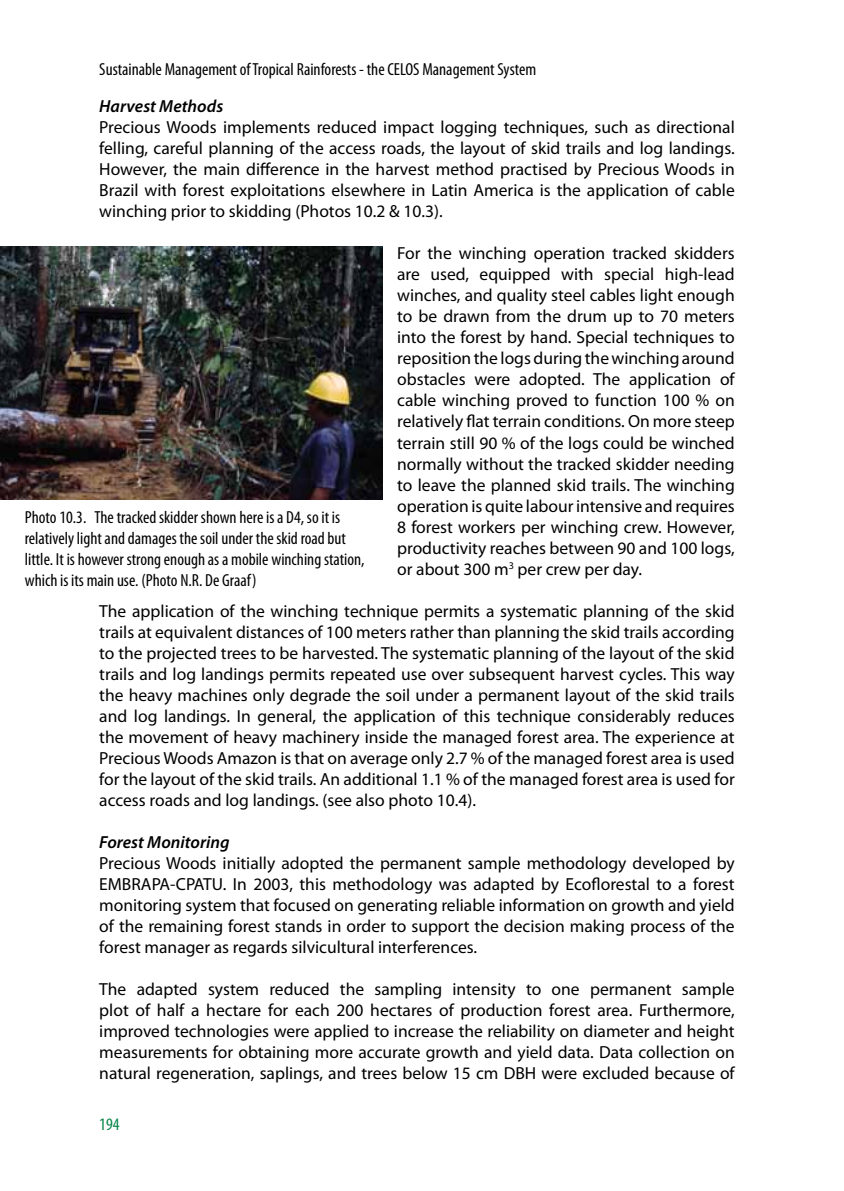
<style>
.page{position:relative;width:844px;height:1191px;background:#fff}
.page>*{position:absolute;margin:0;border:0;box-sizing:border-box;transform-origin:0 0}
.t1{font:17.5px/21px "Myriad Pro";color:#000;text-align:justify}
.t2{font:condensed 17.5px/21px "Myriad Pro";color:#000}
.t3{font:italic 600 17.5px "Myriad Pro";color:#000}
.t4{font:condensed 17.5px "Myriad Pro";color:#008345}
</style>
<div class="page">
<img style="left:0;top:247px;width:382px;height:253px">
<p class="t2" style="left:99px;top:59px;width:438px">Sustainable Management of Tropical Rainforests - the CELOS Management System</p>
<p class="t3" style="left:99px;top:95px;width:125px">Harvest Methods</p>
<p class="t1" style="left:99px;top:117px;width:637px">Precious Woods implements reduced impact logging techniques, such as directional felling, careful planning of the access roads, the layout of skid trails and log landings.<br>However, the main difference in the harvest method practised by Precious Woods in Brazil with forest exploitations elsewhere in Latin America is the application of cable winching prior to skidding (Photos 10.2 &amp; 10.3).</p>
<p class="t1" style="left:397px;top:243px;width:339px">For the winching operation tracked skidders are used, equipped with special high-lead winches, and quality steel cables light enough to be drawn from the drum up to 70 meters into the forest by hand. Special techniques to reposition the logs during the winching around obstacles were adopted. The application of cable winching proved to function 100 % on relatively flat terrain conditions. On more steep terrain still 90 % of the logs could be winched normally without the tracked skidder needing to leave the planned skid trails. The winching operation is quite labour intensive and requires 8 forest workers per winching crew. However, productivity reaches between 90 and 100 logs, or about 300 m<sup>3</sup> per crew per day.</p>
<p class="t1" style="left:99px;top:600px;width:637px">The application of the winching technique permits a systematic planning of the skid trails at equivalent distances of 100 meters rather than planning the skid trails according to the projected trees to be harvested. The systematic planning of the layout of the skid trails and log landings permits repeated use over subsequent harvest cycles. This way the heavy machines only degrade the soil under a permanent layout of the skid trails and log landings. In general, the application of this technique considerably reduces the movement of heavy machinery inside the managed forest area. The experience at Precious Woods Amazon is that on average only 2.7 % of the managed forest area is used for the layout of the skid trails. An additional 1.1 % of the managed forest area is used for access roads and log landings. (see also photo 10.4).</p>
<p class="t3" style="left:99px;top:830px;width:132px">Forest Monitoring</p>
<p class="t1" style="left:99px;top:852px;width:636px">Precious Woods initially adopted the permanent sample methodology developed by EMBRAPA-CPATU. In 2003, this methodology was adapted by Ecoflorestal to a forest monitoring system that focused on generating reliable information on growth and yield of the remaining forest stands in order to support the decision making process of the forest manager as regards silvicultural interferences.</p>
<p class="t1" style="left:99px;top:978px;width:637px">The adapted system reduced the sampling intensity to one permanent sample plot of half a hectare for each 200 hectares of production forest area. Furthermore, improved technologies were applied to increase the reliability on diameter and height measurements for obtaining more accurate growth and yield data. Data collection on natural regeneration, saplings, and trees below 15 cm DBH were excluded because of</p>
<p class="t2" style="left:25px;top:506px;width:341px">Photo 10.3. The tracked skidder shown here is a D4, so it is relatively light and damages the soil under the skid road but little. It is however strong enough as a mobile winching station, which is its main use. (Photo N.R. De Graaf)</p>
<p class="t4" style="left:99px;top:1113px;width:22px">194</p>
</div>
